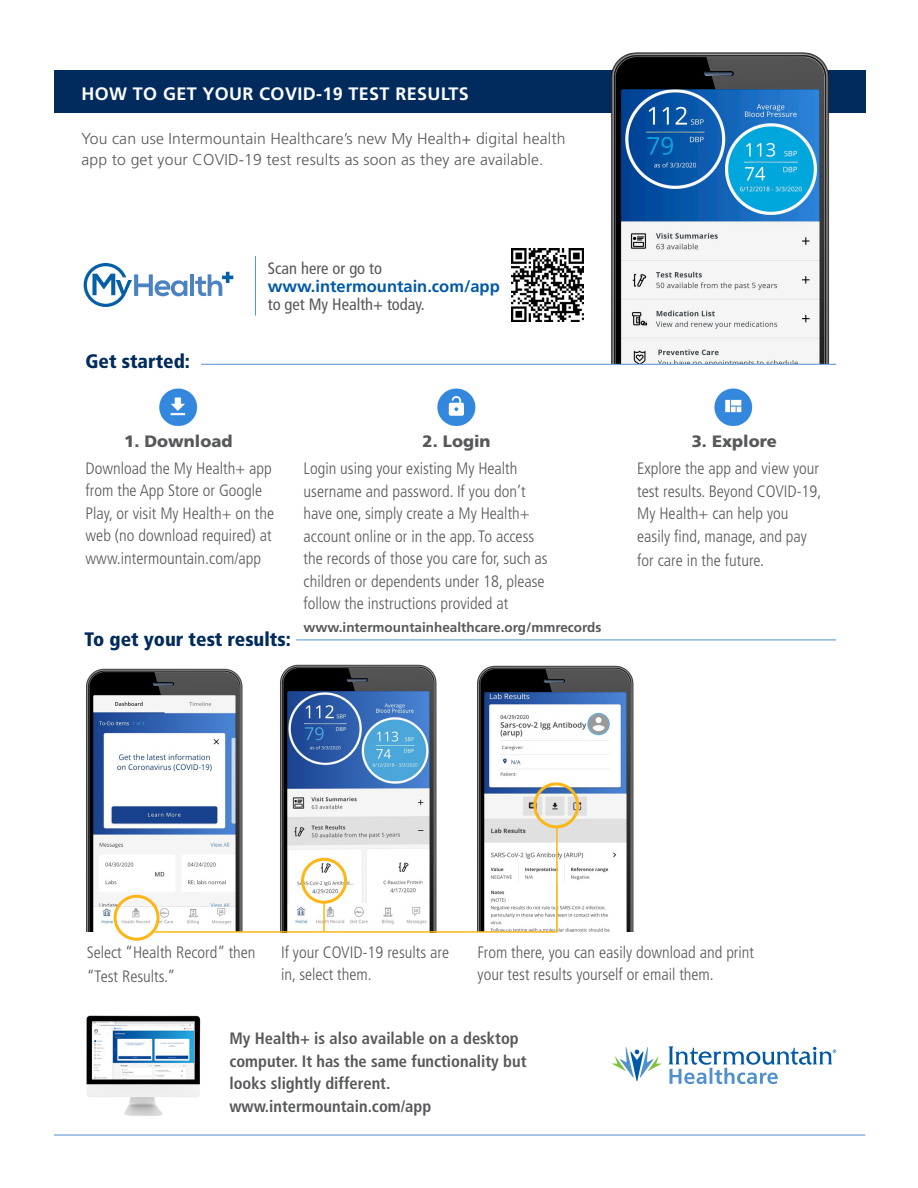
<style>
.page{position:relative;width:918px;height:1188px;background:#fff}
.page>*{position:absolute;margin:0;border:0;box-sizing:border-box;transform-origin:0 0}
.t1{font:900 condensed 19.5px "Frutiger LT Std";color:#002b5c}
.t2{font:700 18px "Frutiger LT Std";letter-spacing:.02em;color:#fff}
.t3{font:300 condensed 16.5px/22.5px "Frutiger LT Std";color:#57585a}
.t4{font:700 condensed 16.5px/22.5px "Frutiger LT Std";color:#57585a}
.t5{font:700 16.5px/18px "Frutiger LT Std";color:#0158a6}
.t6{font:900 16.5px "Frutiger LT Std";color:#57585a}
.t7{font:condensed 16.5px "Frutiger LT Std";color:#57585a}
.t8{font:300 15.75px/21px "Frutiger LT Std";letter-spacing:.01em;color:#57585a}
.t9{font:700 13.5px "Frutiger LT Std";color:#57585a}
.s1{font-weight:400;font-stretch:condensed;color:#57585a}
</style>
<div class="page">
<div style="left:54px;top:70px;width:811px;height:43px;background:#002b5c"></div>
<img style="left:602px;top:52px;width:234px;height:312px">
<hr style="left:201px;top:364px;width:635px;height:1px;background:#5090cc">
<hr style="left:296px;top:640px;width:540px;height:1px;background:#5090cc">
<hr style="left:190px;top:274px;width:4px;height:22px;background:#4d82c2">
<svg style="left:84px;top:263px;width:103px;height:44px"></svg>
<svg style="left:195px;top:272px;width:38px;height:24px"></svg>
<img style="left:159px;top:388px;width:39px;height:38px">
<img style="left:437px;top:388px;width:39px;height:38px">
<img style="left:714px;top:388px;width:39px;height:38px">
<img style="left:86px;top:668px;width:157px;height:264px">
<img style="left:477px;top:665px;width:157px;height:267px">
<img style="left:280px;top:664px;width:157px;height:218px">
<svg style="left:150px;top:882px;width:408px;height:51px"></svg>
<div style="left:114px;top:895px;width:46px;height:46px;border:3px solid #fcb615;border-radius:50%"></div>
<div style="left:301px;top:858px;width:46px;height:46px;border:3px solid #fcb615;border-radius:50%"></div>
<div style="left:533px;top:782px;width:46px;height:46px;border:3px solid #fcb615;border-radius:50%"></div>
<img style="left:86px;top:1015px;width:115px;height:101px">
<hr style="left:54px;top:1135px;width:811px;height:1px;background:#5090cc">
<hr style="left:323px;top:902px;width:2px;height:30px;background:#fcb615">
<hr style="left:556px;top:826px;width:2px;height:106px;background:#fcb615">
<img style="left:511px;top:249px;width:72px;height:72px">
<hr style="left:255px;top:256px;width:1px;height:60px;background:#5090cc">
<svg style="left:612px;top:1047px;width:49px;height:34px"></svg>
<svg style="left:668px;top:1046px;width:168px;height:38px"></svg>
<p class="t2" style="left:81px;top:83px;width:389px">HOW TO GET YOUR COVID-19 TEST RESULTS</p>
<p class="t8" style="left:81px;top:128px;width:486px">You can use Intermountain Healthcare’s new My Health+ digital health app to get your COVID-19 test results as soon as they are available.</p>
<p class="t1" style="left:86px;top:350px;width:106px">Get started:</p>
<p class="t5" style="left:268px;top:259px;width:233px"><span class="s1">Scan here or go to </span>www.intermountain.com/app</p>
<p class="t7" style="left:268px;top:294px;width:159px">to get My Health+ today.</p>
<p class="t6" style="left:124px;top:431px;width:110px">1. Download</p>
<p class="t6" style="left:423px;top:431px;width:69px">2. Login</p>
<p class="t6" style="left:692px;top:432px;width:87px">3. Explore</p>
<p class="t3" style="left:86px;top:457px;width:188px">Download the My Health+ app</p>
<p class="t3" style="left:86px;top:480px;width:178px">from the App Store or Google</p>
<p class="t3" style="left:86px;top:502px;width:190px">Play, or visit My Health+ on the</p>
<p class="t3" style="left:86px;top:525px;width:188px">web (no download required) at</p>
<p class="t3" style="left:86px;top:547px;width:177px">www.intermountain.com/app</p>
<p class="t1" style="left:85px;top:627px;width:208px">To get your test results:</p>
<p class="t3" style="left:304px;top:458px;width:215px">Login using your existing My Health</p>
<p class="t3" style="left:304px;top:480px;width:224px">username and password. If you don’t</p>
<p class="t3" style="left:304px;top:503px;width:228px">have one, simply create a My Health+</p>
<p class="t3" style="left:304px;top:525px;width:232px">account online or in the app. To access</p>
<p class="t3" style="left:304px;top:548px;width:246px">the records of those you care for, such as</p>
<p class="t3" style="left:304px;top:570px;width:243px">children or dependents under 18, please</p>
<p class="t3" style="left:304px;top:593px;width:206px">follow the instructions provided at</p>
<p class="t9" style="left:304px;top:619px;width:299px">www.intermountainhealthcare.org/mmrecords</p>
<p class="t3" style="left:637px;top:458px;width:183px">Explore the app and view your</p>
<p class="t3" style="left:637px;top:480px;width:186px">test results. Beyond COVID-19,</p>
<p class="t3" style="left:637px;top:503px;width:153px">My Health+ can help you</p>
<p class="t3" style="left:637px;top:525px;width:171px">easily find, manage, and pay</p>
<p class="t3" style="left:637px;top:549px;width:128px">for care in the future.</p>
<p class="t3" style="left:87px;top:940px;width:170px;line-height:24px">Select “Health Record” then “Test Results.”</p>
<p class="t3" style="left:281px;top:941px;width:170px">If your COVID-19 results are in, select them.</p>
<p class="t3" style="left:478px;top:941px;width:278px">From there, you can easily download and print your test results yourself or email them.</p>
<p class="t4" style="left:229px;top:1027px;width:299px">My Health+ is also available on a desktop computer. It has the same functionality but looks slightly different.</p>
<p class="t4" style="left:229px;top:1095px;width:203px">www.intermountain.com/app</p>
</div>
